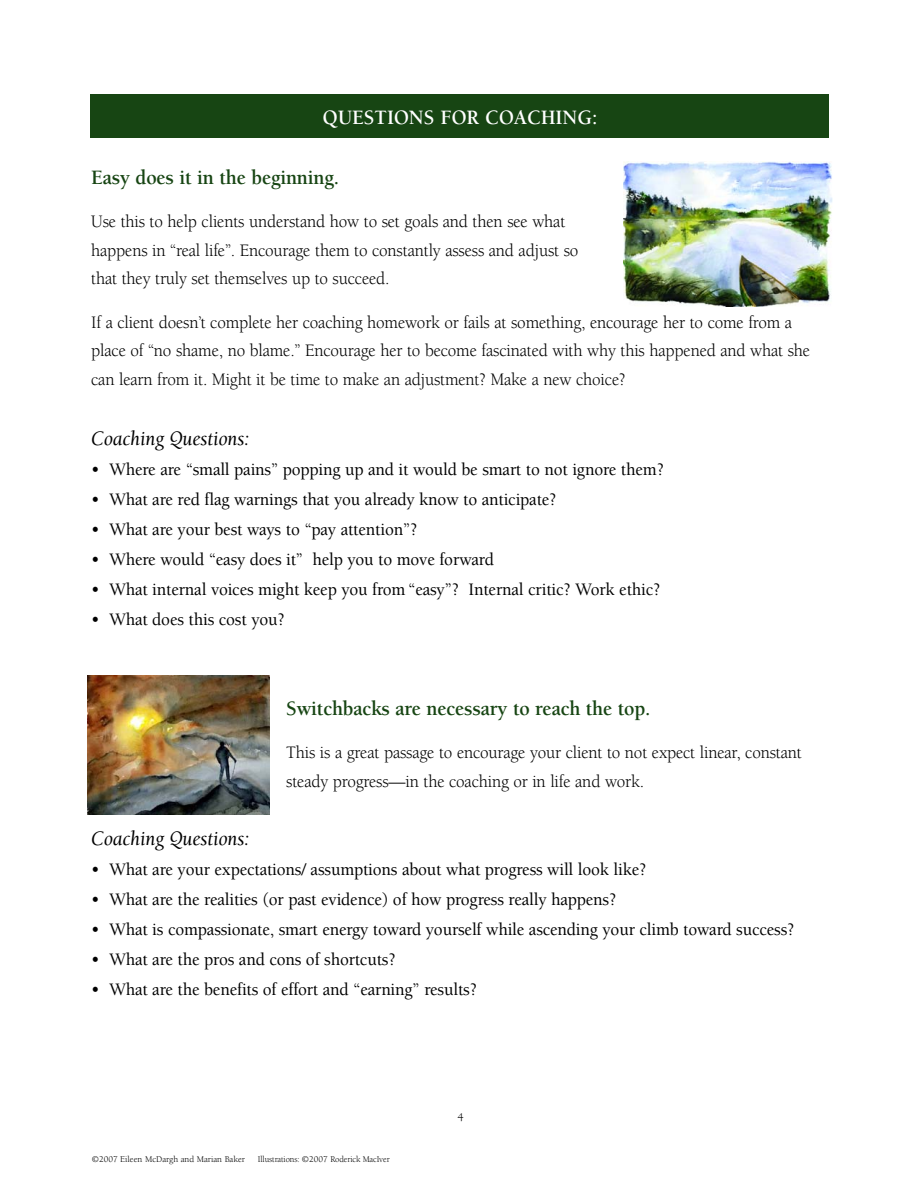
<style>
.page{position:relative;width:918px;height:1188px;background:#fff}
.page>*{position:absolute;margin:0;border:0;box-sizing:border-box;transform-origin:0 0}
.t1{font:700 21px "Berkeley";letter-spacing:-.01em;color:#174513;scale:.95 1}
.t2{font:italic 21px "Berkeley";letter-spacing:-.01em;color:#000;scale:.95 1}
.t3{font:700 21px "Berkeley";color:#fff;scale:.95 1}
.t4{font:500 18px "Berkeley";letter-spacing:-.01em;color:#000;scale:.95 1}
.t5{font:18px/28.5px "Berkeley";letter-spacing:-.01em;color:#000;scale:.95 1}
.t6{font:12px "Berkeley";color:#000}
.t7{font:9px "Berkeley";color:#000;scale:.95 1}
.t8{font:9px "Berkeley";color:#000}
</style>
<div class="page">
<img style="left:624px;top:162px;width:209px;height:145px">
<div style="left:91px;top:94px;width:738px;height:44px;background:#174513"></div>
<img style="left:87px;top:676px;width:183px;height:138px">
<p class="t3" style="left:323px;top:109px;width:291px">QUESTIONS FOR COACHING:</p>
<p class="t1" style="left:91px;top:169px;width:262px">Easy does it in the beginning.</p>
<p class="t5" style="left:91px;top:209px;width:514px">Use this to help clients understand how to set goals and then see what happens in “real life”. Encourage them to constantly assess and adjust so that they truly set themselves up to succeed.</p>
<p class="t5" style="left:91px;top:309px;width:758px">If a client doesn’t complete her coaching homework or fails at something, encourage her to come from a place of “no shame, no blame.” Encourage her to become fascinated with why this happened and what she can learn from it. Might it be time to make an adjustment? Make a new choice?</p>
<p class="t2" style="left:91px;top:430px;width:168px">Coaching Questions:</p>
<p class="t4" style="left:91px;top:462px;width:605px">• Where are “small pains” popping up and it would be smart to not ignore them?</p>
<p class="t4" style="left:91px;top:492px;width:492px">• What are red flag warnings that you already know to anticipate?</p>
<p class="t4" style="left:91px;top:522px;width:345px">• What are your best ways to “pay attention”?</p>
<p class="t4" style="left:91px;top:552px;width:425px">• Where would “easy does it” help you to move forward</p>
<p class="t4" style="left:91px;top:582px;width:601px">• What internal voices might keep you from “easy”? Internal critic? Work ethic?</p>
<p class="t4" style="left:91px;top:612px;width:206px">• What does this cost you?</p>
<p class="t1" style="left:286px;top:700px;width:385px">Switchbacks are necessary to reach the top.</p>
<p class="t5" style="left:286px;top:740px;width:544px">This is a great passage to encourage your client to not expect linear, constant steady progress—in the coaching or in life and work.</p>
<p class="t2" style="left:91px;top:830px;width:168px">Coaching Questions:</p>
<p class="t4" style="left:91px;top:862px;width:586px">• What are your expectations/ assumptions about what progress will look like?</p>
<p class="t4" style="left:91px;top:892px;width:555px">• What are the realities (or past evidence) of how progress really happens?</p>
<p class="t4" style="left:91px;top:922px;width:742px">• What is compassionate, smart energy toward yourself while ascending your climb toward success?</p>
<p class="t4" style="left:91px;top:952px;width:322px">• What are the pros and cons of shortcuts?</p>
<p class="t4" style="left:91px;top:982px;width:408px">• What are the benefits of effort and “earning” results?</p>
<p class="t8" style="left:92px;top:1156px;width:155px">©2007 Eileen McDargh and Marian Baker</p>
<p class="t7" style="left:258px;top:1156px;width:140px">Illustrations: ©2007 Roderick MacIver</p>
<p class="t6" style="left:458px;top:1112px;width:8px">4</p>
</div>
